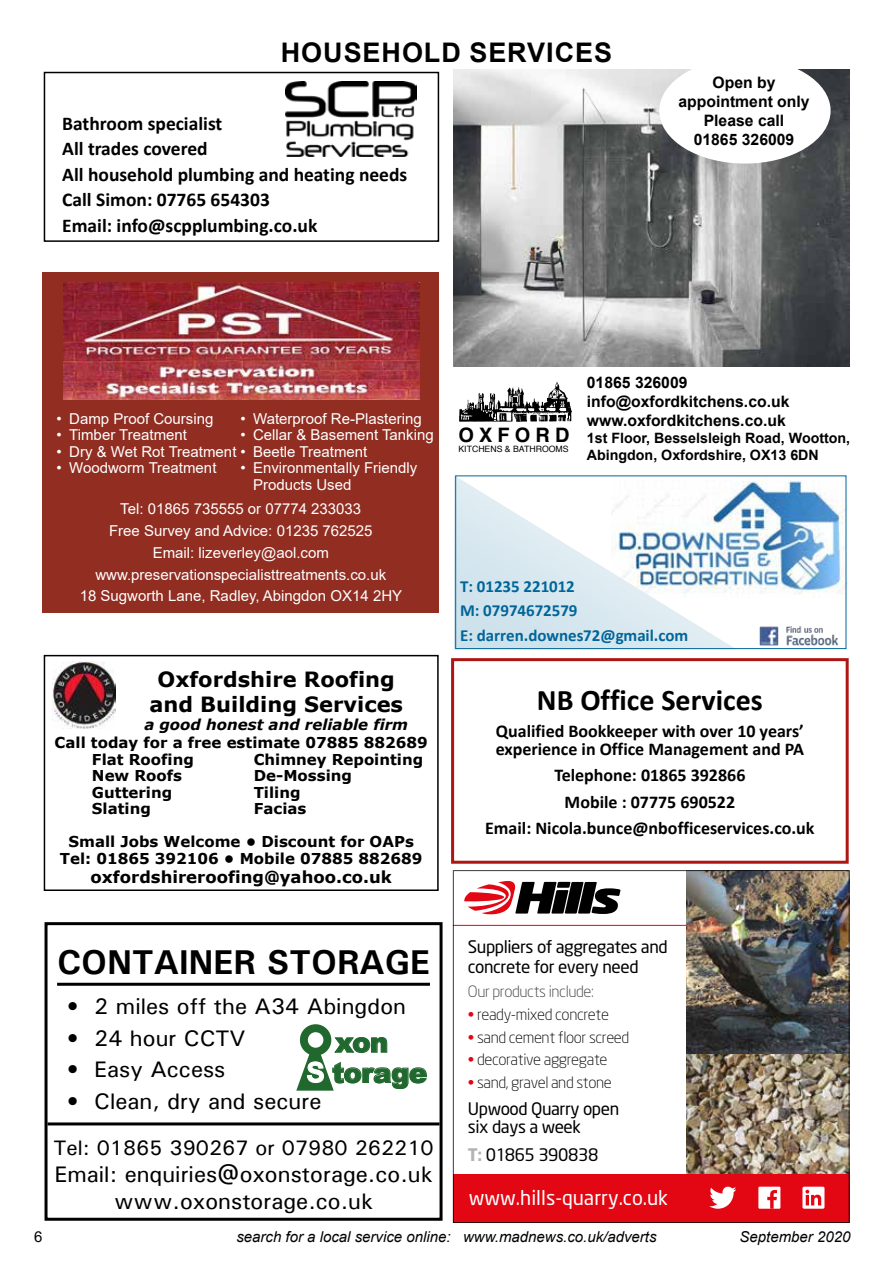
<style>
.page{position:relative;width:893px;height:1263px;background:#fff}
.page>*{position:absolute;margin:0;border:0;box-sizing:border-box;transform-origin:0 0}
.t1{font:700 34.5px "Univers";color:#000}
.t2{font:700 30px "Calibri";color:#000}
.t3{font:900 27.75px/30.3px "Arial";letter-spacing:-.03em;color:#20682e;text-align:center}
.t4{font:700 27px "Arial";letter-spacing:.035em;color:#000}
.t5{font:500 22.5px/27px "Univers";color:#000;text-align:center}
.t6{font:700 21px/25.2px "Verdana";color:#000;text-align:center}
.t7{font:500 21px "Univers";color:#000}
.t8{font:19.95px "Neo Sans";color:#fff}
.t9{font:700 19.95px "Helvetica";letter-spacing:.26em;color:#000}
.t10{font:700 19.5px/25.5px "Calibri";color:#000}
.t11{font:700 18px/26.5px "Calibri";color:#000}
.t12{font:17.1px/20px "Neo Sans";letter-spacing:-.025em;color:#000}
.t13{font:700 16.95px/24.5px "Calibri";letter-spacing:-.005em;color:#069}
.t14{font:700 16.5px "Verdana";color:#000}
.t15{font:700 15.75px/18.9px "Arial";color:#000}
.t16{font:300 15.6px "Neo Sans";letter-spacing:-.025em;color:#000}
.t17{font:300 15.6px "Neo Sans";letter-spacing:-.025em;color:#3c3a3a}
.t18{font:15px/21.9px "Arial";color:#fff}
.t19{font:700 15px/16.5px "Verdana";color:#000}
.t20{font:italic 15px "Arial";color:#000}
.t21{font:italic 700 15px "Verdana";color:#000}
.t22{font:15px "Arial";color:#000}
.t23{font:700 14.25px/17.1px "Arial";color:#000}
.t24{font:8.7px "Helvetica";color:#000}
.s1{font-weight:700;color:#fff}
.s2{color:#e30613}
.s3{font-weight:700;color:#b3b2b2}
</style>
<div class="page">
<div style="left:44px;top:72px;width:395px;height:170px;border:2px solid #000"></div>
<img style="left:286px;top:81px;width:130px;height:76px">
<img style="left:453px;top:70px;width:396px;height:296px">
<svg style="left:459px;top:381px;width:113px;height:41px"></svg>
<div style="left:44px;top:655px;width:395px;height:236px;border:2px solid #000"></div>
<img style="left:53px;top:661px;width:62px;height:67px">
<div style="left:43px;top:272px;width:396px;height:340px;background:#912d21"></div>
<img style="left:64px;top:282px;width:355px;height:117px">
<hr style="left:57px;top:983px;width:373px;height:3px;background:#000">
<hr style="left:48px;top:1122px;width:392px;height:3px;background:#000">
<div style="left:45px;top:922px;width:398px;height:299px;border:3px solid #000"></div>
<svg style="left:296px;top:1037px;width:131px;height:54px"></svg>
<div style="left:304px;top:1028px;width:23px;height:24px;background:#fff;border-radius:50%"></div>
<div style="left:300px;top:1024px;width:31px;height:32px;border:8px solid #20682e;border-radius:50%"></div>
<div style="left:659px;top:58px;width:172px;height:106px;background:#fff;border-radius:50%"></div>
<img style="left:736px;top:475px;width:111px;height:122px">
<svg style="left:454px;top:475px;width:282px;height:174px"></svg>
<div style="left:455px;top:476px;width:391px;height:173px;border:1px solid #069"></div>
<img style="left:757px;top:626px;width:84px;height:23px">
<div style="left:451px;top:658px;width:398px;height:206px;border:3px solid #ad1613"></div>
<img style="left:453px;top:870px;width:396px;height:353px">
<svg style="left:709px;top:1187px;width:27px;height:22px"></svg>
<div style="left:802px;top:1187px;width:22px;height:22px;background:#fff;border-radius:2px"></div>
<svg style="left:805px;top:1190px;width:16px;height:15px"></svg>
<div style="left:758px;top:1187px;width:22px;height:22px;background:#fff"></div>
<svg style="left:767px;top:1190px;width:10px;height:19px"></svg>
<h3 class="t4" style="left:281px;top:34px;width:333px">HOUSEHOLD SERVICES</h3>
<h3 class="t10" style="left:62px;top:110px;width:347px">Bathroom specialist<br>All trades covered<br>All household plumbing and heating needs<br>Call Simon: 07765 654303<br>Email: info@scpplumbing.co.uk</h3>
<p class="t15" style="left:678px;top:73px;width:133px;text-align:center">Open by appointment only<br>Please call<br>01865 326009</p>
<p class="t18" style="left:56px;top:407px;width:158px">• Damp Proof Coursing</p>
<p class="t18" style="left:56px;top:424px;width:132px">• Timber Treatment</p>
<p class="t18" style="left:56px;top:440px;width:312px">• Dry &amp; Wet Rot Treatment • Beetle Treatment</p>
<p class="t18" style="left:56px;top:457px;width:162px">• Woodworm Treatment</p>
<p class="t18" style="left:240px;top:407px;width:183px">• Waterproof Re-Plastering</p>
<p class="t18" style="left:240px;top:424px;width:195px">• Cellar &amp; Basement Tanking</p>
<p class="t18" style="left:253px;top:460px;width:166px;line-height:16.5px;text-indent:-13px">• Environmentally Friendly<br>Products Used</p>
<p class="t18" style="left:80px;top:498px;width:324px;text-align:center">Tel: 01865 735555 or 07774 233033<br>Free Survey and Advice: 01235 762525<br>Email: lizeverley@aol.com www.preservationspecialisttreatments.co.uk<br>18 Sugworth Lane, Radley, Abingdon OX14 2HY</p>
<h3 class="t6" style="left:149px;top:666px;width:255px">Oxfordshire Roofing and Building Services</h3>
<p class="t21" style="left:144px;top:714px;width:265px">a good honest and reliable firm</p>
<p class="t19" style="left:92px;top:734px;width:337px;text-indent:-37px">Call today for a free estimate 07885 882689<br>Flat Roofing</p>
<p class="t19" style="left:254px;top:751px;width:171px">Chimney Repointing</p>
<p class="t19" style="left:92px;top:767px;width:92px">New Roofs</p>
<p class="t19" style="left:254px;top:767px;width:100px">De-Mossing</p>
<p class="t19" style="left:92px;top:784px;width:82px">Guttering</p>
<p class="t19" style="left:254px;top:784px;width:48px">Tiling</p>
<p class="t19" style="left:92px;top:800px;width:60px">Slating</p>
<p class="t19" style="left:254px;top:800px;width:54px">Facias</p>
<p class="t19" style="left:60px;top:833px;width:364px;text-align:center">Small Jobs Welcome • Discount for OAPs<br>Tel: 01865 392106 • Mobile 07885 882689</p>
<p class="t14" style="left:90px;top:866px;width:303px">oxfordshireroofing@yahoo.co.uk</p>
<h1 class="t1" style="left:57px;top:940px;width:374px">CONTAINER STORAGE</h1>
<h3 class="t5" style="left:67px;top:992px;width:340px">• 2 miles off the A34 Abingdon</h3>
<h3 class="t5" style="left:67px;top:1024px;width:180px">• 24 hour CCTV</h3>
<h3 class="t5" style="left:67px;top:1055px;width:160px">• Easy Access</h3>
<h3 class="t5" style="left:67px;top:1087px;width:256px">• Clean, dry and secure</h3>
<h3 class="t7" style="left:53px;top:1134px;width:382px">Tel: 01865 390267 or 07980 262210</h3>
<h3 class="t5" style="left:55px;top:1160px;width:380px">Email: enquiries@oxonstorage.co.uk www.oxonstorage.co.uk</h3>
<h3 class="t3" style="left:306px;top:1026px;width:122px">xon<br><span class="s1">S</span> torage</h3>
<h3 class="t9" style="left:458px;top:419px;width:113px">OXFORD</h3>
<p class="t24" style="left:458px;top:442px;width:112px">KITCHENS &amp; BATHROOMS</p>
<p class="t15" style="left:587px;top:373px;width:204px">01865 326009 info@oxfordkitchens.co.uk www.oxfordkitchens.co.uk</p>
<p class="t23" style="left:587px;top:429px;width:265px">1st Floor, Besselsleigh Road, Wootton,<br>Abingdon, Oxfordshire, OX13 6DN</p>
<p class="t13" style="left:460px;top:574px;width:230px">T: 01235 221012<br>M: 07974672579<br>E: darren.downes72@gmail.com</p>
<h2 class="t2" style="left:537px;top:679px;width:227px">NB Office Services</h2>
<p class="t11" style="left:496px;top:721px;width:310px;line-height:18px">Qualified Bookkeeper with over 10 years’ experience in Office Management and PA</p>
<p class="t11" style="left:485px;top:762px;width:331px;text-align:center">Telephone: 01865 392866<br>Mobile : 07775 690522<br>Email: Nicola.bunce@nbofficeservices.co.uk</p>
<p class="t12" style="left:468px;top:937px;width:201px">Suppliers of aggregates and concrete for every need</p>
<p class="t17" style="left:468px;top:981px;width:128px">Our products include:</p>
<p class="t16" style="left:468px;top:1005px;width:143px"><span class="s2">•</span> ready-mixed concrete</p>
<p class="t16" style="left:468px;top:1028px;width:163px"><span class="s2">•</span> sand cement floor screed</p>
<p class="t16" style="left:468px;top:1050px;width:141px"><span class="s2">•</span> decorative aggregate</p>
<p class="t16" style="left:468px;top:1073px;width:145px"><span class="s2">•</span> sand, gravel and stone</p>
<p class="t12" style="left:468px;top:1099px;width:153px;line-height:18.6px">Upwood Quarry open six days a week</p>
<p class="t12" style="left:468px;top:1145px;width:132px"><span class="s3">T:</span> 01865 390838</p>
<h3 class="t8" style="left:469px;top:1185px;width:201px">www.hills-quarry.co.uk</h3>
<p class="t22" style="left:34px;top:1226px;width:10px">6</p>
<p class="t20" style="left:236px;top:1227px;width:422px">search for a local service online: www.madnews.co.uk/adverts</p>
<p class="t20" style="left:739px;top:1227px;width:112px">September 2020</p>
</div>
